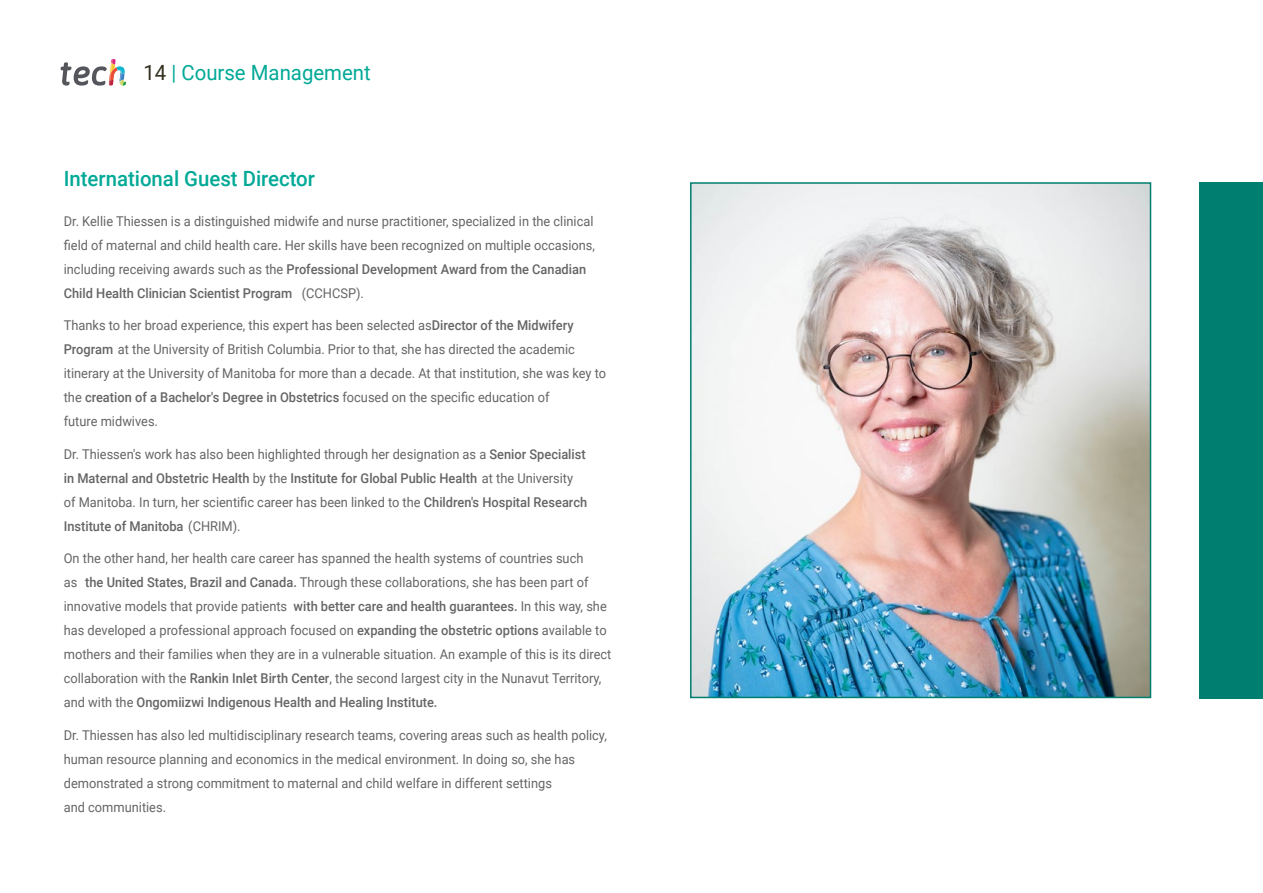
<style>
.page{position:relative;width:1263px;height:893px;background:#fff}
.page>*{position:absolute;margin:0;border:0;box-sizing:border-box;transform-origin:0 0}
.t1{font:500 21px "Roboto";color:#00a996}
.t2{font:21px "Roboto";color:#00a996}
.t3{font:13.5px/24px "Roboto";color:#656565;scale:.95 1}
.s1{color:#312e20}
.s2{font-weight:500}
</style>
<div class="page">
<img style="left:693px;top:185px;width:455px;height:510px">
<div style="left:690px;top:182px;width:461px;height:516px;border:2px solid #007e6f"></div>
<div style="left:1199px;top:182px;width:64px;height:516px;background:#007e70"></div>
<svg style="left:61px;top:59px;width:65px;height:27px"></svg>
<h1 class="t2" style="left:144px;top:57px;width:229px"><span class="s1">14</span> | Course Management</h1>
<h1 class="t1" style="left:64px;top:164px;width:253px">International Guest Director</h1>
<p class="t3" style="left:64px;top:208px;width:561px">Dr. Kellie Thiessen is a distinguished midwife and nurse practitioner, specialized in the clinical field of maternal and child health care<span class="s2">.</span> Her skills have been recognized on multiple occasions, including receiving awards such as the <span class="s2">Professional Development Award from the Canadian Child Health Clinician Scientist Program</span> (CCHCSP).</p>
<p class="t3" style="left:64px;top:313px;width:572px">Thanks to her broad experience, this expert has been selected as<span class="s2">Director of the Midwifery Program</span> at the University of British Columbia. Prior to that, she has directed the academic itinerary at the University of Manitoba for more than a decade. At that institution, she was key to the <span class="s2">creation of a Bachelor's Degree in Obstetrics</span> focused on the specific education of<br>future midwives.</p>
<p class="t3" style="left:64px;top:442px;width:552px">Dr. Thiessen's work has also been highlighted through her designation as a <span class="s2">Senior Specialist in Maternal and Obstetric Health</span> by the <span class="s2">Institute for Global Public Health</span> at the University of Manitoba. In turn, her scientific career has been linked to the <span class="s2">Children's Hospital Research Institute of Manitoba</span> (CHRIM).</p>
<p class="t3" style="left:64px;top:546px;width:578px">On the other hand, her health care career has spanned the health systems of countries such<br>as <span class="s2">the United States, Brazil and Canada.</span> Through these collaborations, she has been part of innovative models that provide patients <span class="s2">with better care and health guarantees.</span> In this way, she has developed a professional approach focused on <span class="s2">expanding the obstetric options</span> available to mothers and their families when they are in a vulnerable situation. An example of this is its direct collaboration with the <span class="s2">Rankin Inlet Birth Center</span>, the second largest city in the Nunavut Territory, and with the <span class="s2">Ongomiizwi Indigenous Health and Healing Institute.</span></p>
<p class="t3" style="left:64px;top:723px;width:573px">Dr. Thiessen has also led multidisciplinary research teams, covering areas such as health policy, human resource planning and economics in the medical environment. In doing so, she has demonstrated a strong commitment to maternal and child welfare in different settings<br>and communities.</p>
</div>
